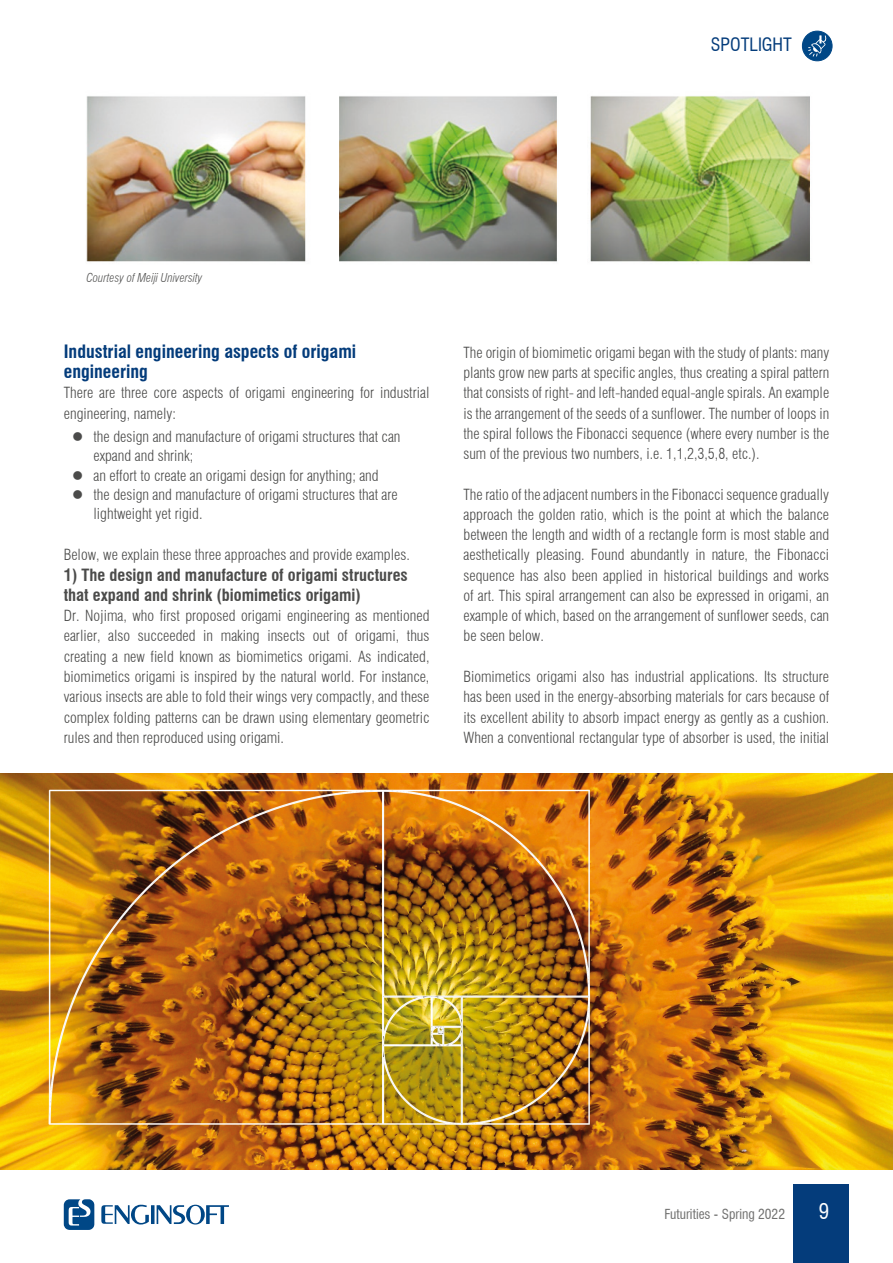
<style>
.page{position:relative;width:893px;height:1263px;background:#fff}
.page>*{position:absolute;margin:0;border:0;box-sizing:border-box;transform-origin:0 0}
.t1{font:condensed 21px "Swiss 721 BT";color:#fff}
.t2{font:700 condensed 18px/20.2px "Swiss 721 BT";color:#043c7b}
.t3{font:condensed 18px "Swiss 721 BT";color:#043c7b}
.t4{font:700 condensed 16.5px/20.2px "Swiss 721 BT";color:#4b4b4a}
.t5{font:300 condensed 15px/20.2px "Swiss 721 BT";color:#4b4b4a;text-align:justify}
.t6{font:condensed 13.5px "Swiss 721 BT";color:#70706f}
.t7{font:italic 300 condensed 12px "Swiss 721 BT";color:#575756}
</style>
<div class="page">
<div style="left:793px;top:1184px;width:55px;height:79px;background:#043c7b"></div>
<svg style="left:151px;top:1205px;width:4px;height:19px"></svg>
<svg style="left:157px;top:1205px;width:72px;height:19px"></svg>
<svg style="left:101px;top:1204px;width:48px;height:20px"></svg>
<svg style="left:64px;top:1199px;width:30px;height:31px"></svg>
<div style="left:802px;top:31px;width:30px;height:30px;background:#004786;border-radius:50%"></div>
<div style="left:802px;top:31px;width:30px;height:30px;border:1px solid #004786;border-radius:50%"></div>
<svg style="left:808px;top:35px;width:19px;height:22px"></svg>
<img style="left:0;top:774px;width:893px;height:395px">
<img style="left:86px;top:96px;width:724px;height:166px">
<p class="t3" style="left:711px;top:34px;width:82px">SPOTLIGHT</p>
<p class="t7" style="left:86px;top:270px;width:117px">Courtesy of Meiji University</p>
<p class="t2" style="left:64px;top:341px;width:294px">Industrial engineering aspects of origami engineering</p>
<p class="t5" style="left:64px;top:383px;width:367px">There are three core aspects of origami engineering for industrial engineering, namely:</p>
<p class="t5" style="left:94px;top:427px;width:309px;line-height:19.4px;text-align:left">the design and manufacture of origami structures that can expand and shrink;<br>an effort to create an origami design for anything; and<br>the design and manufacture of origami structures that are lightweight yet rigid.</p>
<p class="t5" style="left:64px;top:545px;width:348px">Below, we explain these three approaches and provide examples.</p>
<p class="t4" style="left:64px;top:565px;width:346px">1) The design and manufacture of origami structures that expand and shrink (biomimetics origami)</p>
<p class="t5" style="left:64px;top:606px;width:367px">Dr. Nojima, who first proposed origami engineering as mentioned earlier, also succeeded in making insects out of origami, thus creating a new field known as biomimetics origami. As indicated, biomimetics origami is inspired by the natural world. For instance, various insects are able to fold their wings very compactly, and these complex folding patterns can be drawn using elementary geometric rules and then reproduced using origami.</p>
<p class="t5" style="left:463px;top:342px;width:367px">The origin of biomimetic origami began with the study of plants: many plants grow new parts at specific angles, thus creating a spiral pattern that consists of right- and left-handed equal-angle spirals. An example is the arrangement of the seeds of a sunflower. The number of loops in the spiral follows the Fibonacci sequence (where every number is the sum of the previous two numbers, i.e. 1,1,2,3,5,8, etc.).</p>
<p class="t5" style="left:463px;top:484px;width:367px">The ratio of the adjacent numbers in the Fibonacci sequence gradually approach the golden ratio, which is the point at which the balance between the length and width of a rectangle form is most stable and aesthetically pleasing. Found abundantly in nature, the Fibonacci sequence has also been applied in historical buildings and works of art. This spiral arrangement can also be expressed in origami, an example of which, based on the arrangement of sunflower seeds, can be seen below.</p>
<p class="t5" style="left:463px;top:666px;width:367px">Biomimetics origami also has industrial applications. Its structure has been used in the energy-absorbing materials for cars because of its excellent ability to absorb impact energy as gently as a cushion.<br>When a conventional rectangular type of absorber is used, the initial</p>
<p class="t6" style="left:664px;top:1206px;width:122px">Futurities - Spring 2022</p>
<h1 class="t1" style="left:819px;top:1199px;width:12px">9</h1>
</div>
